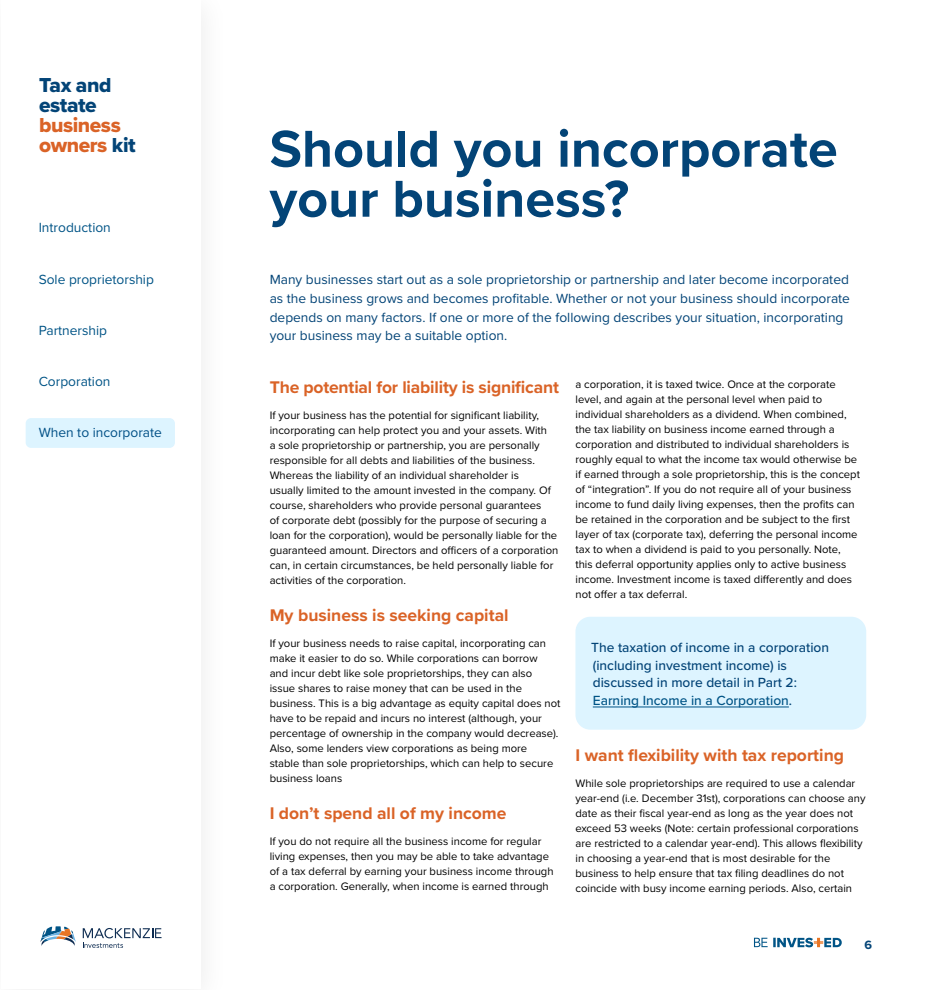
<style>
.page{position:relative;width:945px;height:990px;background:#fff}
.page>*{position:absolute;margin:0;border:0;box-sizing:border-box;transform-origin:0 0}
.Heading_level_2_-_Proxima{font:700 53.75px/50px "Proxima Nova";color:#034477}
.t1{font:21px/20px "Proxima Nova Extrabld";letter-spacing:-.02em;color:#da6327}
.t2{font:21px/20px "Proxima Nova Extrabld";letter-spacing:-.02em;color:#034477}
.Heading_Level_3_-_MI_blue{font:700 17.5px "Proxima Nova";color:#da6327}
.intro_copy{font:13.75px/18.8px "Proxima Nova";color:#034477}
.Heading_level_2_-_Proxima-2{font:500 13.75px/17.5px "Proxima Nova";color:#034477}
.t3{font:13.75px "Proxima Nova";color:#005486}
.t4{font:700 12.5px "Proxima Nova";color:#034477}
.body_copy{font:11.25px/15px "Proxima Nova";color:#000}
.s1{color:#034477}
.s2{color:#005486}
</style>
<div class="page">
<svg style="left:754px;top:938px;width:88px;height:9px"></svg>
<div style="left:575px;top:617px;width:291px;height:113px;background:#ddf4ff;border-radius:15px"></div>
<hr style="left:593px;top:707px;width:196px;height:1px;background:#005486">
<svg style="left:40px;top:926px;width:36px;height:20px"></svg>
<svg style="left:83px;top:928px;width:79px;height:20px"></svg>
<div style="left:26px;top:418px;width:149px;height:30px;background:#ddf4ff;border-radius:5px"></div>
<h2 class="t2" style="left:39px;top:75px;width:74px">Tax and estate</h2>
<h2 class="t1" style="left:39px;top:115px;width:98px">business owners <span class="s1">kit</span></h2>
<p class="t3" style="left:39px;top:217px;width:74px">Introduction</p>
<p class="t3" style="left:39px;top:269px;width:117px">Sole proprietorship</p>
<p class="t3" style="left:39px;top:320px;width:70px">Partnership</p>
<p class="t3" style="left:39px;top:371px;width:73px">Corporation</p>
<p class="t3" style="left:39px;top:422px;width:125px">When to incorporate</p>
<h2 class="Heading_level_2_-_Proxima" style="left:270px;top:123px;width:570px">Should you incorporate your business?</h2>
<p class="intro_copy" style="left:270px;top:270px;width:582px">Many businesses start out as a sole proprietorship or partnership and later become incorporated as the business grows and becomes profitable. Whether or not your business should incorporate depends on many factors. If one or more of the following describes your situation, incorporating your business may be a suitable option.</p>
<p class="Heading_Level_3_-_MI_blue" style="left:270px;top:374px;width:291px">The potential for liability is significant</p>
<p class="body_copy" style="left:270px;top:407px;width:290px">If your business has the potential for significant liability, incorporating can help protect you and your assets. With<br>a sole proprietorship or partnership, you are personally responsible for all debts and liabilities of the business.<br>Whereas the liability of an individual shareholder is<br>usually limited to the amount invested in the company. Of course, shareholders who provide personal guarantees<br>of corporate debt (possibly for the purpose of securing a loan for the corporation), would be personally liable for the guaranteed amount. Directors and officers of a corporation can, in certain circumstances, be held personally liable for activities of the corporation.</p>
<p class="Heading_Level_3_-_MI_blue" style="left:270px;top:602px;width:240px">My business is seeking capital</p>
<p class="body_copy" style="left:270px;top:635px;width:292px">If your business needs to raise capital, incorporating can make it easier to do so. While corporations can borrow<br>and incur debt like sole proprietorships, they can also issue shares to raise money that can be used in the business. This is a big advantage as equity capital does not have to be repaid and incurs no interest (although, your percentage of ownership in the company would decrease).<br>Also, some lenders view corporations as being more<br>stable than sole proprietorships, which can help to secure business loans</p>
<p class="Heading_Level_3_-_MI_blue" style="left:270px;top:800px;width:238px">I don’t spend all of my income</p>
<p class="body_copy" style="left:270px;top:833px;width:285px">If you do not require all the business income for regular living expenses, then you may be able to take advantage of a tax deferral by earning your business income through a corporation. Generally, when income is earned through</p>
<p class="body_copy" style="left:575px;top:376px;width:286px">a corporation, it is taxed twice. Once at the corporate level, and again at the personal level when paid to individual shareholders as a dividend. When combined, the tax liability on business income earned through a corporation and distributed to individual shareholders is roughly equal to what the income tax would otherwise be if earned through a sole proprietorship, this is the concept of “integration”. If you do not require all of your business income to fund daily living expenses, then the profits can be retained in the corporation and be subject to the first layer of tax (corporate tax), deferring the personal income tax to when a dividend is paid to you personally. Note, this deferral opportunity applies only to active business income. Investment income is taxed differently and does not offer a tax deferral.</p>
<h2 class="Heading_level_2_-_Proxima-2" style="left:591px;top:639px;width:239px">The taxation of income in a corporation (including investment income) is discussed in more detail in Part 2:<br><span class="s2">Earning Income in a Corporation</span>.</h2>
<p class="Heading_Level_3_-_MI_blue" style="left:575px;top:742px;width:270px">I want flexibility with tax reporting</p>
<p class="body_copy" style="left:575px;top:775px;width:292px">While sole proprietorships are required to use a calendar year-end (i.e. December 31st), corporations can choose any date as their fiscal year-end as long as the year does not exceed 53 weeks (Note: certain professional corporations are restricted to a calendar year-end). This allows flexibility in choosing a year-end that is most desirable for the business to help ensure that tax filing deadlines do not coincide with busy income earning periods. Also, certain</p>
<p class="t4" style="left:865px;top:935px;width:9px">6</p>
</div>
